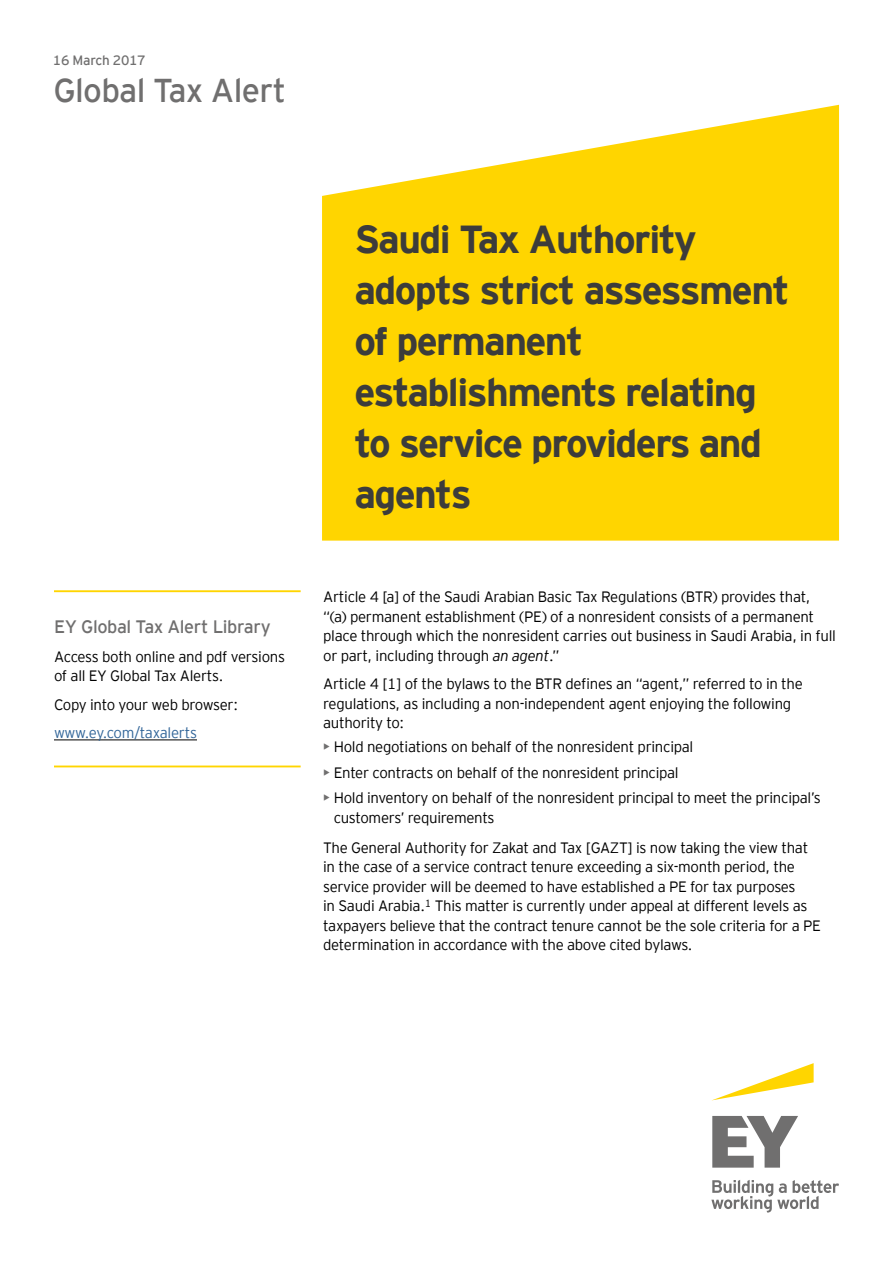
<style>
.page{position:relative;width:893px;height:1263px;background:#fff}
.page>*{position:absolute;margin:0;border:0;box-sizing:border-box;transform-origin:0 0}
.t1{font:700 39px/51px "EY Interstate";letter-spacing:-.04em;color:#3c3c3b}
.t2{font:33px "EY Interstate";letter-spacing:-.02em;color:#706f6f}
.t3{font:18px "EY Interstate";letter-spacing:-.025em;color:#706f6f}
.t4{font:300 15px/19.5px "EY Interstate";letter-spacing:-.02em;color:#000}
.t5{font:300 15px "EY Interstate";letter-spacing:-.02em;color:#369}
.t6{font:13.5px "EY Interstate";letter-spacing:-.02em;color:#706f6f}
.s1{font-style:italic}
.s2{font-weight:400;color:#706f6f}
</style>
<div class="page">
<svg style="left:322px;top:105px;width:517px;height:436px;background:#ffd91a"></svg>
<hr style="left:54px;top:590px;width:247px;height:2px;background:#ffd500">
<hr style="left:54px;top:740px;width:143px;height:1px;background:#000">
<hr style="left:54px;top:765px;width:247px;height:2px;background:#ffd500">
<svg style="left:713px;top:1063px;width:101px;height:37px"></svg>
<svg style="left:711px;top:1116px;width:128px;height:96px"></svg>
<p class="t6" style="left:53px;top:50px;width:94px">16 March 2017</p>
<h2 class="t2" style="left:53px;top:67px;width:234px">Global Tax Alert</h2>
<p class="t3" style="left:54px;top:614px;width:218px">EY Global Tax Alert Library</p>
<p class="t4" style="left:54px;top:646px;width:233px">Access both online and pdf versions of all EY Global Tax Alerts.</p>
<p class="t4" style="left:54px;top:694px;width:186px">Copy into your web browser:</p>
<p class="t5" style="left:54px;top:722px;width:144px">www.ey.com/taxalerts</p>
<h1 class="t1" style="left:354px;top:212px;width:437px">Saudi Tax Authority adopts strict assessment of permanent establishments relating to service providers and agents</h1>
<p class="t4" style="left:323px;top:586px;width:514px">Article 4 [a] of the Saudi Arabian Basic Tax Regulations (BTR) provides that, “(a) permanent establishment (PE) of a nonresident consists of a permanent place through which the nonresident carries out business in Saudi Arabia, in full or part, including through <span class="s1">an agent</span>.”</p>
<p class="t4" style="left:323px;top:673px;width:481px">Article 4 [1] of the bylaws to the BTR defines an “agent,” referred to in the regulations, as including a non-independent agent enjoying the following authority to:</p>
<p class="t4" style="left:323px;top:736px;width:372px"><span class="s2">•</span> Hold negotiations on behalf of the nonresident principal</p>
<p class="t4" style="left:323px;top:762px;width:357px"><span class="s2">•</span> Enter contracts on behalf of the nonresident principal</p>
<p class="t4" style="left:334px;top:787px;width:489px;text-indent:-10px"><span class="s2">•</span> Hold inventory on behalf of the nonresident principal to meet the principal’s customers’ requirements</p>
<p class="t4" style="left:323px;top:837px;width:499px">The General Authority for Zakat and Tax [GAZT] is now taking the view that in the case of a service contract tenure exceeding a six-month period, the service provider will be deemed to have established a PE for tax purposes<br>in Saudi Arabia.<sup>1</sup> This matter is currently under appeal at different levels as taxpayers believe that the contract tenure cannot be the sole criteria for a PE determination in accordance with the above cited bylaws.</p>
</div>
